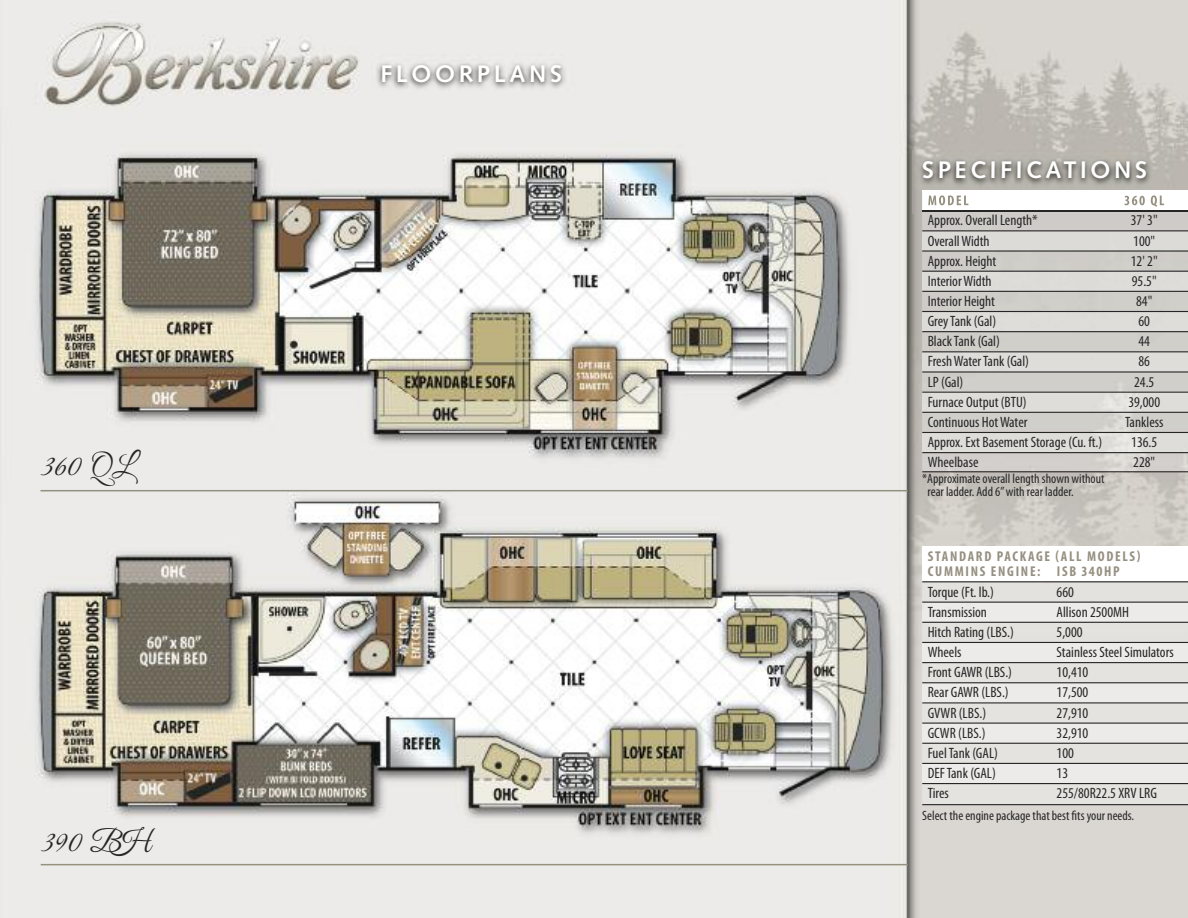
<style>
.page{position:relative;width:1188px;height:918px;background:#fff}
.page>*{position:absolute;margin:0;border:0;box-sizing:border-box;transform-origin:0 0}
.t1{font:30px "Great Vibes";color:#272627}
.t2{font:700 24px "Syntax";letter-spacing:.15em;color:#fff}
.t3{font:condensed 15px "Myriad Pro";color:#272627}
.t4{font:700 condensed 14.25px/15px "Myriad Pro";letter-spacing:.12em;color:#969081}
.t5{font:condensed 13.5px/13.5px "Myriad Pro";color:#272627}
</style>
<div class="page">
<img style="left:0;top:0;width:1188px;height:918px">
<hr style="left:40px;top:490px;width:868px;height:1px;background:#969081">
<hr style="left:41px;top:864px;width:867px;height:1px;background:#969081">
<div style="left:922px;top:547px;width:266px;height:34px;background:#fff"></div>
<div style="left:922px;top:582px;width:266px;height:222px;background:#e4e3df"></div>
<div style="left:922px;top:603px;width:266px;height:19px;background:#ecebe9"></div>
<div style="left:922px;top:643px;width:266px;height:19px;background:#edebe9"></div>
<div style="left:922px;top:683px;width:266px;height:19px;background:#edebe9"></div>
<div style="left:922px;top:724px;width:266px;height:19px;background:#edebe9"></div>
<div style="left:922px;top:764px;width:266px;height:19px;background:#edebe9"></div>
<img style="left:922px;top:190px;width:266px;height:281px">
<svg style="left:922px;top:192px;width:266px;height:18px"></svg>
<div style="left:922px;top:231px;width:266px;height:19px;background:#dddbd8"></div>
<div style="left:922px;top:272px;width:266px;height:19px;background:#dddbd8"></div>
<div style="left:922px;top:312px;width:266px;height:19px;background:#dfddda"></div>
<div style="left:922px;top:352px;width:266px;height:19px;background:#dfddda"></div>
<img style="left:922px;top:393px;width:266px;height:19px">
<div style="left:922px;top:433px;width:266px;height:19px;background:#deddd9"></div>
<hr style="left:922px;top:210px;width:266px;height:1px;background:#272627">
<hr style="left:922px;top:230px;width:266px;height:1px;background:#272627">
<hr style="left:922px;top:250px;width:266px;height:2px;background:#272627">
<hr style="left:922px;top:271px;width:266px;height:1px;background:#272627">
<hr style="left:922px;top:291px;width:266px;height:1px;background:#272627">
<hr style="left:922px;top:311px;width:266px;height:1px;background:#272627">
<hr style="left:922px;top:331px;width:266px;height:1px;background:#272627">
<hr style="left:922px;top:351px;width:266px;height:1px;background:#272627">
<hr style="left:922px;top:371px;width:266px;height:2px;background:#272627">
<hr style="left:922px;top:392px;width:266px;height:1px;background:#272627">
<hr style="left:922px;top:412px;width:266px;height:1px;background:#272627">
<hr style="left:922px;top:432px;width:266px;height:1px;background:#272627">
<hr style="left:922px;top:452px;width:266px;height:1px;background:#272627">
<hr style="left:922px;top:471px;width:266px;height:1px;background:#272627">
<img style="left:913px;top:151px;width:275px;height:39px">
<img style="left:913px;top:190px;width:9px;height:24px">
<img style="left:928px;top:195px;width:238px;height:12px">
<hr style="left:922px;top:581px;width:266px;height:1px;background:#272627">
<hr style="left:922px;top:602px;width:266px;height:1px;background:#272627">
<hr style="left:922px;top:622px;width:266px;height:1px;background:#272627">
<hr style="left:922px;top:642px;width:266px;height:1px;background:#272627">
<hr style="left:922px;top:662px;width:266px;height:1px;background:#272627">
<hr style="left:922px;top:682px;width:266px;height:1px;background:#272627">
<hr style="left:922px;top:702px;width:266px;height:1px;background:#272627">
<hr style="left:922px;top:723px;width:266px;height:1px;background:#272627">
<hr style="left:922px;top:743px;width:266px;height:1px;background:#272627">
<hr style="left:922px;top:763px;width:266px;height:1px;background:#272627">
<hr style="left:922px;top:783px;width:266px;height:1px;background:#272627">
<hr style="left:922px;top:804px;width:266px;height:1px;background:#272627">
<img style="left:371px;top:55px;width:290px;height:63px">
<h1 class="t1" style="left:40px;top:447px;width:95px">360 QL</h1>
<h1 class="t1" style="left:41px;top:823px;width:112px">390 BH</h1>
<h2 class="t2" style="left:380px;top:64px;width:183px">FLOORPLANS</h2>
<h2 class="t2" style="left:922px;top:160px;width:226px">SPECIFICATIONS</h2>
<p class="t3" style="left:928px;top:215px;width:112px">Approx. Overall Length*</p>
<p class="t3" style="left:1131px;top:215px;width:28px">37' 3"</p>
<p class="t3" style="left:928px;top:235px;width:64px">OverallWidth</p>
<p class="t3" style="left:1133px;top:235px;width:23px">100"</p>
<p class="t3" style="left:928px;top:255px;width:70px">Approx. Height</p>
<p class="t3" style="left:1131px;top:255px;width:28px">12' 2"</p>
<p class="t3" style="left:928px;top:276px;width:65px">InteriorWidth</p>
<p class="t3" style="left:1132px;top:276px;width:26px">95.5"</p>
<p class="t3" style="left:928px;top:296px;width:69px">Interior Height</p>
<p class="t3" style="left:1136px;top:296px;width:18px">84"</p>
<p class="t3" style="left:928px;top:316px;width:70px">GreyTank (Gal)</p>
<p class="t3" style="left:1139px;top:316px;width:13px">60</p>
<p class="t3" style="left:928px;top:336px;width:74px">BlackTank (Gal)</p>
<p class="t3" style="left:1139px;top:336px;width:13px">44</p>
<p class="t3" style="left:928px;top:356px;width:103px">FreshWaterTank (Gal)</p>
<p class="t3" style="left:1139px;top:356px;width:13px">86</p>
<p class="t3" style="left:928px;top:376px;width:37px">LP (Gal)</p>
<p class="t3" style="left:1134px;top:376px;width:22px">24.5</p>
<p class="t3" style="left:928px;top:396px;width:101px">Furnace Output (BTU)</p>
<p class="t3" style="left:1128px;top:396px;width:33px">39,000</p>
<p class="t3" style="left:928px;top:417px;width:101px">Continuous HotWater</p>
<p class="t3" style="left:1125px;top:417px;width:40px">Tankless</p>
<p class="t3" style="left:928px;top:437px;width:176px">Approx. Ext Basement Storage (Cu. ft.)</p>
<p class="t3" style="left:1131px;top:437px;width:28px">136.5</p>
<p class="t3" style="left:928px;top:457px;width:52px">Wheelbase</p>
<p class="t3" style="left:1133px;top:457px;width:23px">228"</p>
<p class="t5" style="left:928px;top:473px;width:178px;text-indent:-5px">*Approximate overall length shown without rear ladder. Add 6”with rear ladder.</p>
<p class="t4" style="left:928px;top:550px;width:214px">STANDARD PACKAGE (ALL MODELS)<br>CUMMINS ENGINE: ISB 340HP</p>
<p class="t3" style="left:928px;top:586px;width:68px">Torque (Ft. lb.)</p>
<p class="t3" style="left:1057px;top:586px;width:19px">660</p>
<p class="t3" style="left:928px;top:606px;width:61px">Transmission</p>
<p class="t3" style="left:1057px;top:606px;width:74px">Allison 2500MH</p>
<p class="t3" style="left:928px;top:627px;width:88px">Hitch Rating (LBS.)</p>
<p class="t3" style="left:1057px;top:627px;width:28px">5,000</p>
<p class="t3" style="left:928px;top:647px;width:35px">Wheels</p>
<p class="t3" style="left:1057px;top:647px;width:119px">Stainless Steel Simulators</p>
<p class="t3" style="left:928px;top:667px;width:86px">Front GAWR (LBS.)</p>
<p class="t3" style="left:1057px;top:667px;width:33px">10,410</p>
<p class="t3" style="left:928px;top:687px;width:83px">Rear GAWR (LBS.)</p>
<p class="t3" style="left:1057px;top:687px;width:33px">17,500</p>
<p class="t3" style="left:928px;top:707px;width:60px">GVWR (LBS.)</p>
<p class="t3" style="left:1057px;top:707px;width:33px">27,910</p>
<p class="t3" style="left:928px;top:727px;width:59px">GCWR (LBS.)</p>
<p class="t3" style="left:1057px;top:727px;width:33px">32,910</p>
<p class="t3" style="left:928px;top:748px;width:72px">FuelTank (GAL)</p>
<p class="t3" style="left:1057px;top:748px;width:19px">100</p>
<p class="t3" style="left:928px;top:768px;width:70px">DEFTank (GAL)</p>
<p class="t3" style="left:1057px;top:768px;width:13px">13</p>
<p class="t3" style="left:928px;top:788px;width:23px">Tires</p>
<p class="t3" style="left:1057px;top:788px;width:102px">255/80R22.5 XRV LRG</p>
<p class="t5" style="left:922px;top:810px;width:214px">Select the engine package that best fits your needs.</p>
</div>
